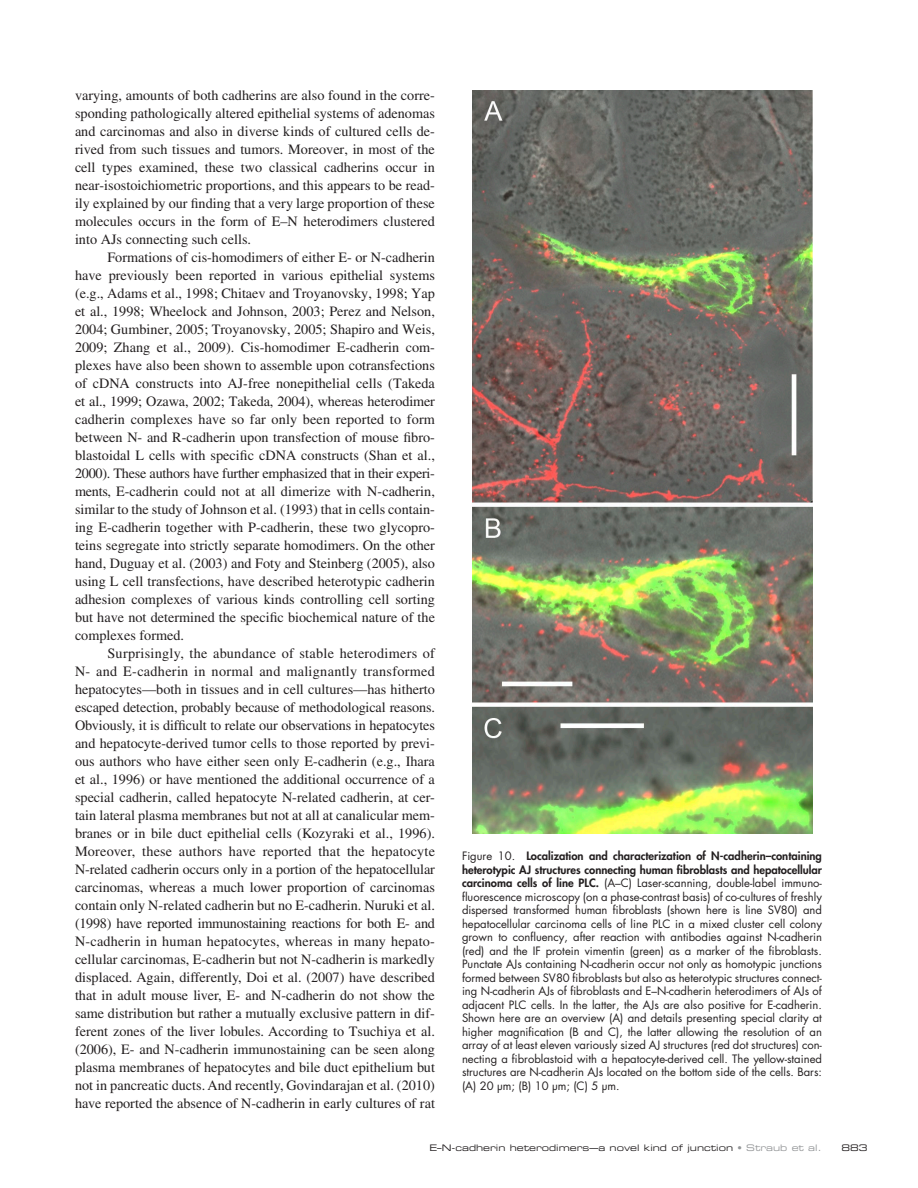
<style>
.page{position:relative;width:918px;height:1188px;background:#fff}
.page>*{position:absolute;margin:0;border:0;box-sizing:border-box;transform-origin:0 0}
.t1{font:14.25px/18px "Times LT Std";color:#231f20;text-align:justify}
.t2{font:11.25px/13.5px "Futura Std";color:#231f20;text-align:justify}
.t3{font:9px "Eurostile LT Std Ex 2";color:#231f20}
.s1{font-weight:800}
.s2{color:#949698}
</style>
<div class="page">
<img style="left:472px;top:90px;width:340px;height:743px">
<p class="t1" style="left:75px;top:86px;width:362px">varying, amounts of both cadherins are also found in the corre&shy;sponding pathologically altered epithelial systems of adenomas and carcinomas and also in diverse kinds of cultured cells de&shy;rived from such tissues and tumors. Moreover, in most of the cell types examined, these two classical cadherins occur in near-isostoichiometric proportions, and this appears to be read&shy;ily explained by our finding that a very large proportion of these molecules occurs in the form of E–N heterodimers clustered into AJs connecting such cells.</p>
<p class="t1" style="left:75px;top:248px;width:362px;text-indent:32px">Formations of cis-homodimers of either E- or N-cadherin have previously been reported in various epithelial systems (e.g., Adams et al., 1998; Chitaev and Troyanovsky, 1998; Yap et al., 1998; Wheelock and Johnson, 2003; Perez and Nelson, 2004; Gumbiner, 2005; Troyanovsky, 2005; Shapiro and Weis, 2009; Zhang et al., 2009). Cis-homodimer E-cadherin com&shy;plexes have also been shown to assemble upon cotransfections of cDNA constructs into AJ-free nonepithelial cells (Takeda et al., 1999; Ozawa, 2002; Takeda, 2004), whereas heterodimer cadherin complexes have so far only been reported to form between N- and R-cadherin upon transfection of mouse fibro&shy;blastoidal L cells with specific cDNA constructs (Shan et al., 2000). These authors have further emphasized that in their experi&shy;ments, E-cadherin could not at all dimerize with N-cadherin, similar to the study of Johnson et al. (1993) that in cells contain&shy;ing E-cadherin together with P-cadherin, these two glycopro&shy;teins segregate into strictly separate homodimers. On the other hand, Duguay et al. (2003) and Foty and Steinberg (2005), also using L cell transfections, have described heterotypic cadherin adhesion complexes of various kinds controlling cell sorting but have not determined the specific biochemical nature of the complexes formed.</p>
<p class="t1" style="left:75px;top:644px;width:362px;text-indent:32px">Surprisingly, the abundance of stable heterodimers of N- and E-cadherin in normal and malignantly transformed hepatocytes—both in tissues and in cell cultures—has hitherto escaped detection, probably because of methodological reasons.<br>Obviously, it is difficult to relate our observations in hepatocytes and hepatocyte-derived tumor cells to those reported by previ&shy;ous authors who have either seen only E-cadherin (e.g., Ihara et al., 1996) or have mentioned the additional occurrence of a special cadherin, called hepatocyte N-related cadherin, at cer&shy;tain lateral plasma membranes but not at all at canalicular mem&shy;branes or in bile duct epithelial cells (Kozyraki et al., 1996).<br>Moreover, these authors have reported that the hepatocyte N-related cadherin occurs only in a portion of the hepatocellular carcinomas, whereas a much lower proportion of carcinomas contain only N-related cadherin but no E-cadherin. Nuruki et al. (1998) have reported immunostaining reactions for both E- and N-cadherin in human hepatocytes, whereas in many hepato&shy;cellular carcinomas, E-cadherin but not N-cadherin is markedly displaced. Again, differently, Doi et al. (2007) have described that in adult mouse liver, E- and N-cadherin do not show the same distribution but rather a mutually exclusive pattern in dif&shy;ferent zones of the liver lobules. According to Tsuchiya et al. (2006), E- and N-cadherin immunostaining can be seen along plasma membranes of hepatocytes and bile duct epithelium but not in pancreatic ducts. And recently, Govindarajan et al. (2010) have reported the absence of N-cadherin in early cultures of rat</p>
<p class="t2" style="left:462px;top:850px;width:362px">Figure 10. <span class="s1">Localization and characterization of N-cadherin–containing heterotypic AJ structures connecting human fibroblasts and hepatocellular carcinoma cells of line PLC.</span> (A–C) Laser-scanning, double-label immuno&shy;fluorescence microscopy (on a phase-contrast basis) of co-cultures of freshly dispersed transformed human fibroblasts (shown here is line SV80) and hepatocellular carcinoma cells of line PLC in a mixed cluster cell colony grown to confluency, after reaction with antibodies against N-cadherin (red) and the IF protein vimentin (green) as a marker of the fibroblasts.<br>Punctate AJs containing N-cadherin occur not only as homotypic junctions formed between SV80 fibroblasts but also as heterotypic structures connect&shy;ing N-cadherin AJs of fibroblasts and E–N-cadherin heterodimers of AJs of adjacent PLC cells. In the latter, the AJs are also positive for E-cadherin.<br>Shown here are an overview (A) and details presenting special clarity at higher magnification (B and C), the latter allowing the resolution of an array of at least eleven variously sized AJ structures (red dot structures) con&shy;necting a fibroblastoid with a hepatocyte-derived cell. The yellow-stained structures are N-cadherin AJs located on the bottom side of the cells. Bars: (A) 20 µm; (B) 10 µm; (C) 5 µm.</p>
<p class="t3" style="left:429px;top:1142px;width:394px">E–N-cadherin heterodimers—a novel kind of junction <span class="s2">• Straub et al.</span></p>
<p class="t3" style="left:842px;top:1142px;width:28px">883</p>
</div>
